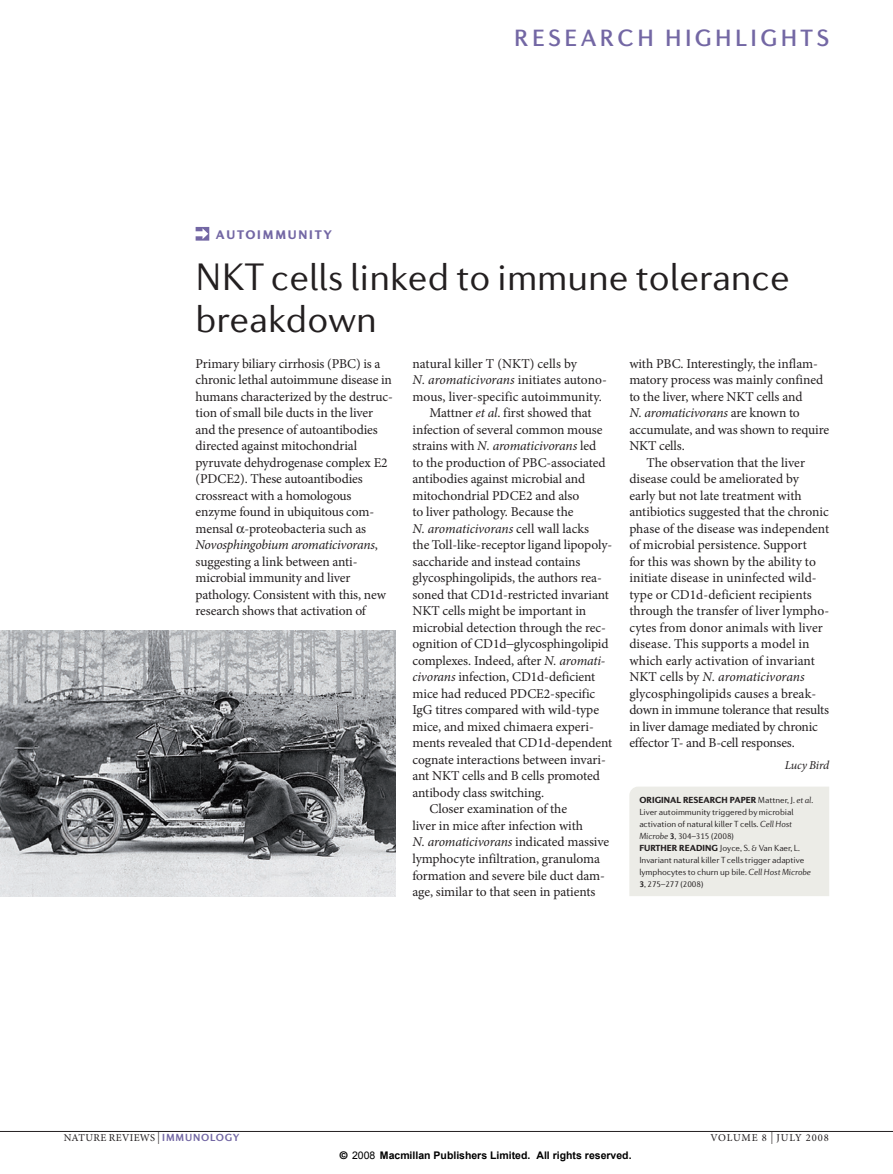
<style>
.page{position:relative;width:893px;height:1174px;background:#fff}
.page>*{position:absolute;margin:0;border:0;box-sizing:border-box;transform-origin:0 0}
.t1{font:300 39px/42px "Diverda Sans LT Std";color:#231f20}
.t2{font:500 24px "Diverda Sans LT Std";letter-spacing:.14em;color:#7367a4}
.t3{font:13.5px/16.5px "Minion Pro";letter-spacing:-.005em;color:#231f20}
.t4{font:italic 13.5px "Minion Pro";letter-spacing:-.015em;color:#231f20}
.t5{font:900 12.75px "Diverda Sans LT Std";letter-spacing:.14em;color:#7367a4}
.t6{font:italic 12px "Minion Pro";letter-spacing:-.02em;color:#231f20}
.t7{font:700 10.5px "Arial";color:#000}
.t8{font:10.5px "Minion Pro";letter-spacing:.07em;color:#231f20}
.t9{font:300 9px/12px "Diverda Sans LT Std";letter-spacing:-.005em;color:#231f20}
.t10{font:900 9px "Diverda Sans LT Std";color:#231f20}
.s1{font-style:italic}
.s2{font-style:normal}
.s3{font-weight:900}
.s4{font-weight:700}
.s5{font-size:12px}
.s6{font-family:"Diverda Sans LT Std";font-weight:700;color:#7367a4}
.s7{font-family:"Helvetica"}
.s8{font-weight:400}
</style>
<div class="page">
<img style="left:0;top:630px;width:395px;height:266px">
<hr style="left:0;top:1131px;width:893px;height:1px;background:#231f20">
<div style="left:629px;top:787px;width:200px;height:109px;background:#ecece7"></div>
<svg style="left:196px;top:227px;width:13px;height:14px"></svg>
<h2 class="t2" style="left:514px;top:24px;width:316px">RESEARCH HIGHLIGHTS</h2>
<p class="t5" style="left:216px;top:227px;width:118px">AUTOI MMUNI TY</p>
<h1 class="t1" style="left:196px;top:255px;width:596px">NKT cells linked to immune tolerance breakdown</h1>
<p class="t3" style="left:196px;top:355px;width:199px">Primary biliary cirrhosis (PBC) is a chronic lethal autoimmune disease in humans characterized by the destruc‑ tion of small bile ducts in the liver and the presence of auto-antibodies directed against mitochondrial pyruvate dehydrogenase complex E2 (PDCE2). These autoantibodies crossreact with a homologous enzyme found in ubiquitous com‑ mensal ‑proteobacteria such as <span class="s1">Novosphingobium aromaticivorans</span>, suggesting a link between anti&shy;microbial immunity and liver pathology. Consistent with this, new research shows that activation of</p>
<p class="t3" style="left:412px;top:355px;width:166px">natural killer T (NKT) cells by</p>
<p class="t4" style="left:412px;top:371px;width:196px">N. aromaticivorans <span class="s2">initiates autono‑</span></p>
<p class="t3" style="left:412px;top:388px;width:191px">mous, liver-specific autoimmunity.</p>
<p class="t3" style="left:429px;top:405px;width:164px">Mattner <span class="s1">et al</span>. first showed that</p>
<p class="t3" style="left:412px;top:421px;width:192px">infection of several common mouse</p>
<p class="t4" style="left:412px;top:437px;width:185px"><span class="s2">strains with</span> N. aromaticivorans <span class="s2">led</span></p>
<p class="t3" style="left:412px;top:454px;width:195px">to the production of PBC-associated</p>
<p class="t3" style="left:412px;top:471px;width:174px">antibodies against microbial and</p>
<p class="t3" style="left:412px;top:487px;width:169px">mitochondrial PDCE2 and also</p>
<p class="t3" style="left:412px;top:504px;width:163px">to liver pathology. Because the</p>
<p class="t4" style="left:412px;top:519px;width:178px">N. aromaticivorans <span class="s2">cell wall lacks</span></p>
<p class="t3" style="left:412px;top:537px;width:200px">the Toll-like-receptor ligand lipopoly-</p>
<p class="t3" style="left:412px;top:553px;width:169px">saccharide and instead contains</p>
<p class="t3" style="left:412px;top:570px;width:191px">glycosphingolipids, the authors rea‑</p>
<p class="t3" style="left:412px;top:586px;width:198px">soned that CD1d-restricted invariant</p>
<p class="t3" style="left:412px;top:603px;width:175px">NKT cells might be important in</p>
<p class="t3" style="left:412px;top:619px;width:195px">microbial detection through the rec‑</p>
<p class="t3" style="left:412px;top:636px;width:198px">ognition of CD1d−glycosphingolipid</p>
<p class="t3" style="left:412px;top:652px;width:194px">complexes. Indeed, after <span class="s1">N. aromati-</span></p>
<p class="t3" style="left:412px;top:669px;width:184px"><span class="s1">civorans</span> infection, CD1d-deficient</p>
<p class="t3" style="left:412px;top:685px;width:184px">mice had reduced PDCE2-specific</p>
<p class="t3" style="left:412px;top:702px;width:188px">IgG titres compared with wild-type</p>
<p class="t3" style="left:412px;top:718px;width:183px">mice, and mixed chimaera experi‑</p>
<p class="t3" style="left:412px;top:735px;width:201px">ments revealed that CD1d‑dependent</p>
<p class="t3" style="left:412px;top:751px;width:195px">cognate interactions between invari‑</p>
<p class="t3" style="left:412px;top:768px;width:189px">ant NKT cells and B cells promoted</p>
<p class="t3" style="left:412px;top:784px;width:133px">antibody class switching.</p>
<p class="t3" style="left:429px;top:801px;width:139px">Closer examination of the</p>
<p class="t3" style="left:412px;top:817px;width:172px">liver in mice after infection with</p>
<p class="t4" style="left:412px;top:833px;width:198px">N. aromaticivorans <span class="s2">indicated massive</span></p>
<p class="t3" style="left:412px;top:850px;width:189px">lymphocyte infiltration, granuloma</p>
<p class="t3" style="left:412px;top:867px;width:194px">formation and severe bile duct dam‑</p>
<p class="t3" style="left:412px;top:883px;width:185px">age, similar to that seen in patients</p>
<p class="t3" style="left:629px;top:355px;width:190px">with PBC. Interestingly, the inflam‑</p>
<p class="t3" style="left:629px;top:372px;width:195px">matory process was mainly confined</p>
<p class="t3" style="left:629px;top:388px;width:175px">to the liver, where NKT cells and</p>
<p class="t4" style="left:629px;top:404px;width:172px">N. aromaticivorans <span class="s2">are known to</span></p>
<p class="t3" style="left:629px;top:421px;width:201px">accumulate, and was shown to require</p>
<p class="t3" style="left:629px;top:438px;width:57px">NKT cells.</p>
<p class="t3" style="left:646px;top:454px;width:160px">The observation that the liver</p>
<p class="t3" style="left:629px;top:471px;width:171px">disease could be ameliorated by</p>
<p class="t3" style="left:629px;top:487px;width:174px">early but not late treatment with</p>
<p class="t3" style="left:629px;top:504px;width:201px">antibiotics suggested that the chronic</p>
<p class="t3" style="left:629px;top:520px;width:201px">phase of the disease was independent</p>
<p class="t3" style="left:629px;top:537px;width:179px">of microbial persistence. Support</p>
<p class="t3" style="left:629px;top:553px;width:188px">for this was shown by the ability to</p>
<p class="t3" style="left:629px;top:570px;width:187px">initiate disease in uninfected wild-</p>
<p class="t3" style="left:629px;top:586px;width:184px">type or CD1d‑deficient recipients</p>
<p class="t3" style="left:629px;top:603px;width:200px">through the transfer of liver lympho-</p>
<p class="t3" style="left:629px;top:619px;width:195px">cytes from donor animals with liver</p>
<p class="t3" style="left:629px;top:636px;width:182px">disease. This supports a model in</p>
<p class="t3" style="left:629px;top:652px;width:187px">which early activation of invariant</p>
<p class="t4" style="left:629px;top:668px;width:177px"><span class="s2">NKT cells by</span> N. aromaticivorans</p>
<p class="t3" style="left:629px;top:685px;width:188px">glycosphingolipids causes a break‑</p>
<p class="t3" style="left:629px;top:702px;width:201px">down in immune tolerance that results</p>
<p class="t3" style="left:629px;top:718px;width:190px">in liver damage mediated by chronic</p>
<p class="t3" style="left:629px;top:735px;width:167px">effector T- and B-cell responses.</p>
<p class="t6" style="left:785px;top:757px;width:46px">Lucy Bird</p>
<p class="t9" style="left:639px;top:793px;width:175px"><span class="s3">ORIGINAL RESEARCH PAPER</span> Mattner, J. <span class="s1">et al.<br></span>Liver autoimmunity triggered by microbial activation of natural killer T cells. <span class="s1">Cell Host Microbe</span> <span class="s4">3</span>, 304–315 (2008)<br><span class="s3">FURTHER</span></p>
<p class="t9" style="left:639px;top:841px;width:173px;text-indent:81px">Joyce, S. &amp; Van Kaer, L<span class="s1">.<br></span>Invariant natural killer T cells trigger adaptive lymphocytes to churn up bile. <span class="s1">Cell Host Microbe </span><span class="s4">3</span>, 275–277 (2008)</p>
<p class="t10" style="left:679px;top:842px;width:30px">READING</p>
<p class="t8" style="left:64px;top:1130px;width:177px">nature reviews <span class="s5">|</span> <span class="s6">IMMUNOLOGY</span></p>
<p class="t8" style="left:710px;top:1130px;width:120px">volume 8 <span class="s5">|</span> july 2008</p>
<p class="t7" style="left:340px;top:1148px;width:293px"><span class="s7">©</span> <span class="s8">2008</span> Macmillan Publishers Limited. All rights reserved.</p>
</div>
